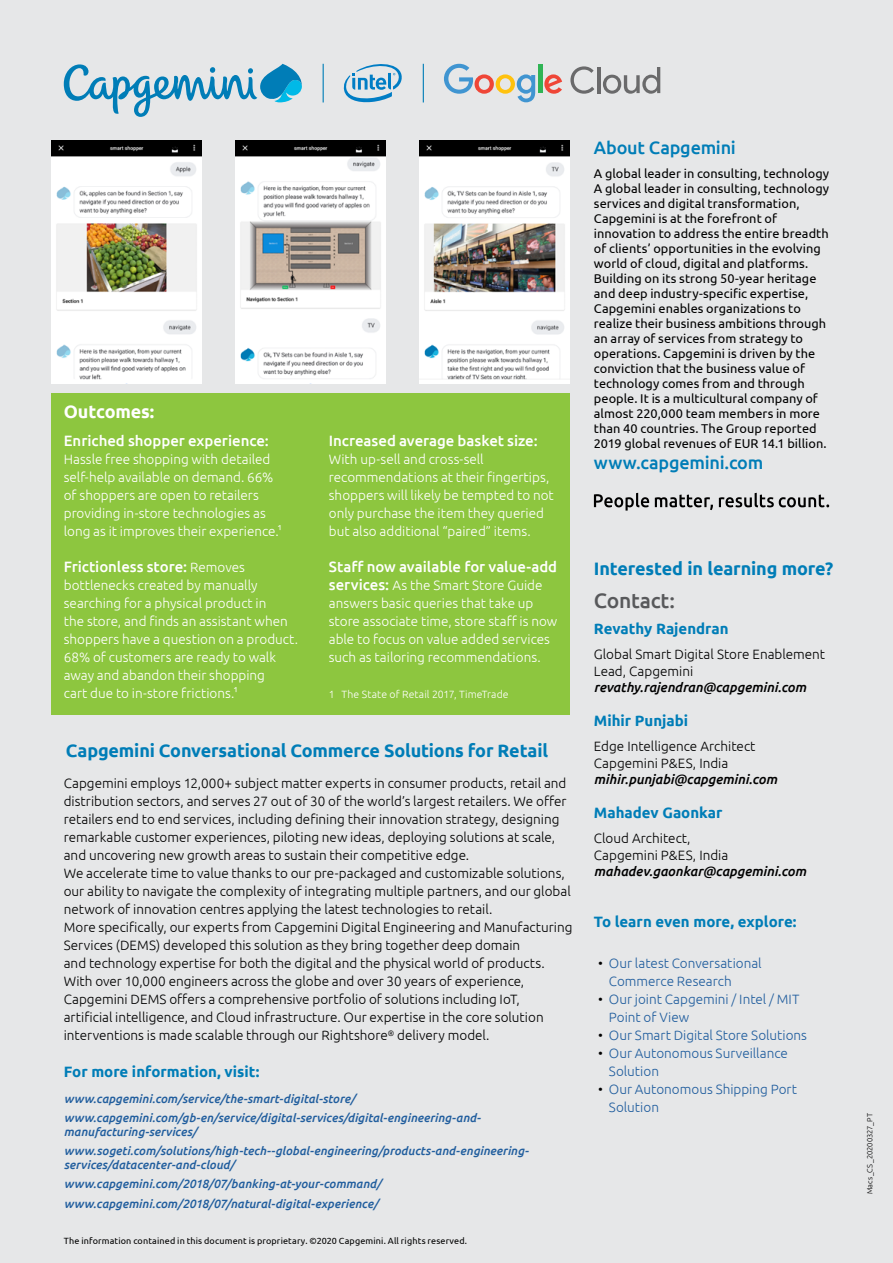
<style>
.page{position:relative;width:893px;height:1263px;background:#e6e7e8}
.page>*{position:absolute;margin:0;border:0;box-sizing:border-box;transform-origin:0 0}
.t1{font:500 21px "Ubuntu";letter-spacing:-.01em;color:#58595b}
.t2{font:700 18px "Ubuntu";letter-spacing:-.01em;color:#007db7}
.t3{font:500 18px "Ubuntu";letter-spacing:-.01em;color:#007db7}
.t4{font:700 18px "Ubuntu";letter-spacing:-.01em;color:#fff}
.t5{font:500 15px "Ubuntu";letter-spacing:-.005em;color:#fff}
.t6{font:700 15px "Ubuntu";color:#007db7}
.t7{font:300 13.5px/18px "Ubuntu";color:#000}
.t8{font:300 13.5px/18px "Ubuntu";color:#fff}
.t9{font:300 13.5px/18px "Ubuntu";color:#215e9e}
.t10{font:italic 500 13.5px "Ubuntu";color:#000}
.t11{font:12.75px/15px "Ubuntu";letter-spacing:.005em;color:#000}
.t12{font:italic 500 12px/19.5px "Ubuntu";letter-spacing:.005em;color:#215e9e}
.t13{font:300 10.5px "Ubuntu";letter-spacing:.01em;color:#fff}
.t14{font:9px "Ubuntu";letter-spacing:.015em;color:#000}
.t15{font:300 7.5px "Ubuntu";letter-spacing:.005em;color:#000}
.s1{font-weight:300;font-size:13.5px}
.s2{font-weight:500;font-size:15px}
.s3{color:#000}
</style>
<div class="page">
<img style="left:235px;top:140px;width:150px;height:244px">
<img style="left:419px;top:140px;width:150px;height:244px">
<img style="left:51px;top:140px;width:150px;height:244px">
<div style="left:51px;top:394px;width:519px;height:321px;background:#8dc63f"></div>
<svg style="left:594px;top:493px;width:55px;height:18px"></svg>
<svg style="left:655px;top:494px;width:58px;height:16px"></svg>
<svg style="left:719px;top:493px;width:110px;height:14px"></svg>
<svg style="left:344px;top:64px;width:58px;height:38px"></svg>
<svg style="left:570px;top:66px;width:24px;height:28px"></svg>
<hr style="left:597px;top:67px;width:3px;height:26px;background:#000">
<svg style="left:603px;top:67px;width:57px;height:27px"></svg>
<svg style="left:444px;top:64px;width:91px;height:38px"></svg>
<hr style="left:538px;top:65px;width:4px;height:28px;background:#30b455">
<svg style="left:544px;top:74px;width:18px;height:20px"></svg>
<svg style="left:64px;top:64px;width:238px;height:53px"></svg>
<hr style="left:323px;top:64px;width:1px;height:38px;background:#007db7">
<hr style="left:423px;top:64px;width:1px;height:38px;background:#007db7">
<h2 class="t4" style="left:64px;top:401px;width:92px">Outcomes:</h2>
<p class="t5" style="left:64px;top:431px;width:207px">Enriched shopper experience:</p>
<p class="t8" style="left:64px;top:450px;width:220px">Hassle free shopping with detailed self-help available on demand. 66% of shoppers are open to retailers providing in-store technologies as long as it improves their experience.1</p>
<p class="t5" style="left:64px;top:557px;width:183px">Frictionless store: <span class="s1">Removes</span></p>
<p class="t8" style="left:64px;top:576px;width:236px">bottlenecks created by manually searching for a physical product in<br>the store, and finds an assistant when shoppers have a question on a product.<br>68% of customers are ready to walk away and abandon their shopping<br>cart due to in-store frictions.1</p>
<p class="t5" style="left:329px;top:431px;width:210px">Increased average basket size:</p>
<p class="t8" style="left:329px;top:450px;width:226px">With up-sell and cross-sell recommendations at their fingertips, shoppers will likely be tempted to not only purchase the item they queried but also additional “paired” items.</p>
<p class="t5" style="left:329px;top:557px;width:230px">Staff now available for value-add</p>
<p class="t8" style="left:329px;top:576px;width:230px"><span class="s2">services:</span> As the Smart Store Guide answers basic queries that take up store associate time, store staff is now able to focus on value added services such as tailoring recommendations.</p>
<p class="t13" style="left:329px;top:687px;width:181px">1 The State of Retail 2017, TimeTrade</p>
<h2 class="t2" style="left:66px;top:740px;width:484px">Capgemini Conversational Commerce Solutions for Retail</h2>
<p class="t7" style="left:64px;top:774px;width:510px">Capgemini employs 12,000+ subject matter experts in consumer products, retail and distribution sectors, and serves 27 out of 30 of the world’s largest retailers. We offer retailers end to end services, including defining their innovation strategy, designing remarkable customer experiences, piloting new ideas, deploying solutions at scale, and uncovering new growth areas to sustain their competitive edge.<br>We accelerate time to value thanks to our pre-packaged and customizable solutions, our ability to navigate the complexity of integrating multiple partners, and our global network of innovation centres applying the latest technologies to retail.<br>More specifically, our experts from Capgemini Digital Engineering and Manufacturing Services (DEMS) developed this solution as they bring together deep domain<br>and technology expertise for both the digital and the physical world of products.<br>With over 10,000 engineers across the globe and over 30 years of experience, Capgemini DEMS offers a comprehensive portfolio of solutions including IoT,<br>artificial intelligence, and Cloud infrastructure. Our expertise in the core solution interventions is made scalable through our Rightshore<sup>®</sup> delivery model.</p>
<p class="t6" style="left:64px;top:1063px;width:197px">For more information, visit:</p>
<p class="t12" style="left:64px;top:1088px;width:419px">www.capgemini.com/service/the-smart-digital-store/ www.capgemini.com/gb-en/service/digital-services/digital-engineering-and-</p>
<p class="t12" style="left:64px;top:1121px;width:467px">manufacturing-services/ www.sogeti.com/solutions/high-tech--global-engineering/products-and-engineering-</p>
<p class="t12" style="left:64px;top:1154px;width:319px">services/datacenter-and-cloud/ www.capgemini.com/2018/07/banking-at-your-command/ www.capgemini.com/2018/07/natural-digital-experience/</p>
<p class="t14" style="left:64px;top:1235px;width:405px">The information contained in this document is proprietary. ©2020 Capgemini. All rights reserved.</p>
<h2 class="t3" style="left:594px;top:136px;width:144px">About Capgemini</h2>
<p class="t11" style="left:594px;top:165px;width:237px">A global leader in consulting, technology A global leader in consulting, technology services and digital transformation, Capgemini is at the forefront of innovation to address the entire breadth of clients’ opportunities in the evolving world of cloud, digital and platforms.<br>Building on its strong 50-year heritage and deep industry-specific expertise, Capgemini enables organizations to realize their business ambitions through an array of services from strategy to operations. Capgemini is driven by the conviction that the business value of technology comes from and through people. It is a multicultural company of almost 220,000 team members in more than 40 countries. The Group reported 2019 global revenues of EUR 14.1 billion.</p>
<h2 class="t3" style="left:594px;top:451px;width:171px">www.capgemini.com</h2>
<h2 class="t2" style="left:594px;top:558px;width:241px">Interested in learning more?</h2>
<h1 class="t1" style="left:594px;top:587px;width:83px">Contact:</h1>
<p class="t6" style="left:594px;top:619px;width:136px">Revathy Rajendran</p>
<p class="t7" style="left:594px;top:646px;width:233px;line-height:16.5px">Global Smart Digital Store Enablement<br>Lead, Capgemini</p>
<p class="t10" style="left:594px;top:679px;width:214px">revathy.rajendran@capgemini.com</p>
<p class="t6" style="left:594px;top:711px;width:96px">Mihir Punjabi</p>
<p class="t7" style="left:594px;top:738px;width:163px;line-height:16.5px">Edge Intelligence Architect<br>Capgemini P&amp;ES, India</p>
<p class="t10" style="left:594px;top:771px;width:185px">mihir.punjabi@capgemini.com</p>
<p class="t6" style="left:594px;top:803px;width:130px">Mahadev Gaonkar</p>
<p class="t7" style="left:594px;top:830px;width:136px;line-height:16.5px">Cloud Architect,<br>Capgemini P&amp;ES, India</p>
<p class="t10" style="left:594px;top:863px;width:214px">mahadev.gaonkar@capgemini.com</p>
<p class="t6" style="left:594px;top:913px;width:204px">To learn even more, explore:</p>
<p class="t9" style="left:609px;top:954px;width:154px;text-indent:-11px"><span class="s3">•</span> Our latest Conversational<br>Commerce Research</p>
<p class="t9" style="left:609px;top:990px;width:192px;text-indent:-11px"><span class="s3">•</span> Our joint Capgemini / Intel / MIT<br>Point of View</p>
<p class="t9" style="left:598px;top:1026px;width:210px"><span class="s3">•</span> Our Smart Digital Store Solutions</p>
<p class="t9" style="left:609px;top:1044px;width:181px;text-indent:-11px"><span class="s3">•</span> Our Autonomous Surveillance<br>Solution</p>
<p class="t9" style="left:609px;top:1080px;width:190px;text-indent:-11px"><span class="s3">•</span> Our Autonomous Shipping Port<br>Solution</p>
<p class="t15" style="left:865px;top:1194px;width:83px;rotate:-90deg">Macs_CS_20200327_PT</p>
</div>
